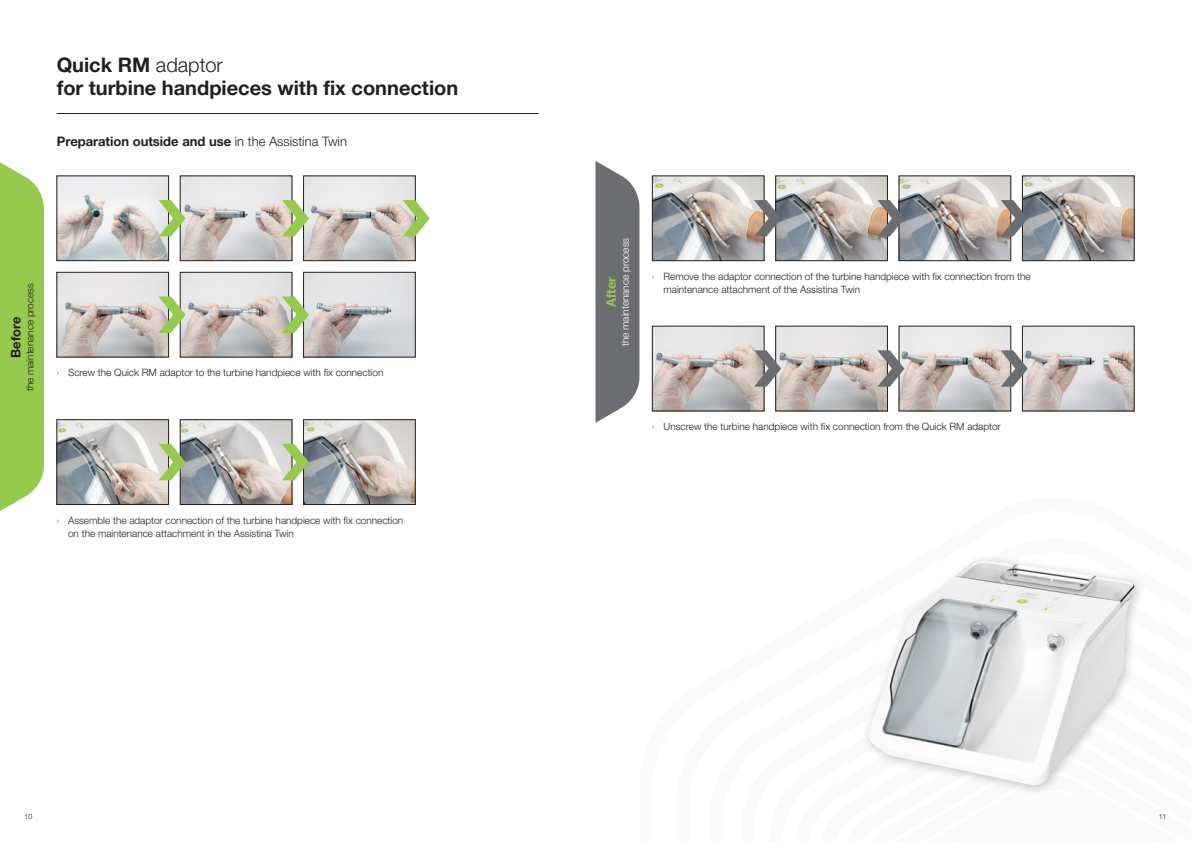
<style>
.page{position:relative;width:1191px;height:842px;background:#fff}
.page>*{position:absolute;margin:0;border:0;box-sizing:border-box;transform-origin:0 0}
.t1{font:700 20px/23px "Helvetica Neue World 75";color:#231f20}
.t2{font:700 13px "Helvetica Neue World 75";color:#231f20}
.t3{font:700 13px "Helvetica Neue World 75";color:#96ca4e}
.t4{font:10px/13px "Helvetica Neue World 45 Lt";color:#231f20}
.t5{font:10px "Helvetica Neue World 45 Lt";color:#fff}
.t6{font:7px "Helvetica Neue World 45 Lt";color:#231f20}
.s1{font-family:"Helvetica Neue World 45 Lt";font-weight:400}
.s2{font-family:"Helvetica Neue World 75";font-weight:700;color:#96ca4e}
</style>
<div class="page">
<img style="left:59px;top:178px;width:108px;height:81px">
<div style="left:57px;top:176px;width:112px;height:85px;border:1px solid #231f20"></div>
<img style="left:182px;top:178px;width:108px;height:81px">
<div style="left:180px;top:176px;width:112px;height:85px;border:1px solid #231f20"></div>
<img style="left:305px;top:178px;width:108px;height:81px">
<div style="left:303px;top:176px;width:112px;height:85px;border:1px solid #231f20"></div>
<img style="left:59px;top:274px;width:108px;height:81px">
<div style="left:57px;top:272px;width:112px;height:85px;border:1px solid #231f20"></div>
<img style="left:182px;top:274px;width:108px;height:81px">
<div style="left:180px;top:272px;width:112px;height:85px;border:1px solid #231f20"></div>
<img style="left:305px;top:274px;width:108px;height:81px">
<div style="left:303px;top:272px;width:112px;height:85px;border:1px solid #231f20"></div>
<hr style="left:57px;top:113px;width:482px;height:1px;background:#231f20">
<img style="left:59px;top:422px;width:108px;height:81px">
<div style="left:57px;top:420px;width:112px;height:85px;border:1px solid #231f20"></div>
<img style="left:182px;top:422px;width:108px;height:81px">
<div style="left:180px;top:420px;width:112px;height:85px;border:1px solid #231f20"></div>
<img style="left:305px;top:422px;width:108px;height:81px">
<div style="left:303px;top:420px;width:112px;height:85px;border:1px solid #231f20"></div>
<svg style="left:159px;top:444px;width:27px;height:36px"></svg>
<svg style="left:282px;top:444px;width:27px;height:36px"></svg>
<img style="left:654px;top:178px;width:108px;height:81px">
<div style="left:652px;top:176px;width:112px;height:85px;border:1px solid #231f20"></div>
<img style="left:777px;top:178px;width:108px;height:81px">
<div style="left:775px;top:176px;width:112px;height:85px;border:1px solid #231f20"></div>
<img style="left:901px;top:178px;width:108px;height:81px">
<div style="left:899px;top:176px;width:112px;height:85px;border:1px solid #231f20"></div>
<img style="left:1024px;top:178px;width:108px;height:81px">
<div style="left:1022px;top:176px;width:112px;height:85px;border:1px solid #231f20"></div>
<svg style="left:754px;top:200px;width:27px;height:36px"></svg>
<svg style="left:877px;top:200px;width:27px;height:36px"></svg>
<svg style="left:1000px;top:200px;width:27px;height:36px"></svg>
<img style="left:654px;top:328px;width:108px;height:81px">
<img style="left:777px;top:328px;width:108px;height:81px">
<img style="left:901px;top:328px;width:108px;height:81px">
<img style="left:1024px;top:328px;width:108px;height:81px">
<svg style="left:754px;top:350px;width:27px;height:37px"></svg>
<svg style="left:877px;top:350px;width:27px;height:37px"></svg>
<svg style="left:1000px;top:350px;width:27px;height:37px"></svg>
<svg style="left:0;top:162px;width:44px;height:349px;background:#9ece5c"></svg>
<svg style="left:159px;top:200px;width:27px;height:36px"></svg>
<svg style="left:282px;top:200px;width:27px;height:36px"></svg>
<svg style="left:282px;top:296px;width:27px;height:37px"></svg>
<svg style="left:159px;top:296px;width:27px;height:37px"></svg>
<svg style="left:403px;top:200px;width:27px;height:36px"></svg>
<div style="left:861px;top:553px;width:284px;height:243px;background:#fafafa"></div>
<img style="left:867px;top:560px;width:267px;height:226px">
<svg style="left:595px;top:161px;width:44px;height:262px;background:#7e7f81"></svg>
<h1 class="t1" style="left:57px;top:54px;width:403px">Quick RM <span class="s1">adaptor<br></span>for turbine handpieces with fix connection</h1>
<h2 class="t2" style="left:57px;top:134px;width:292px">Preparation outside and use <span class="s1">in the Assistina Twin</span></h2>
<p class="t4" style="left:23px;top:391px;width:110px;rotate:-90deg">the maintenance process</p>
<h2 class="t2" style="left:8px;top:358px;width:43px;rotate:-90deg">Before</h2>
<p class="t4" style="left:57px;top:366px;width:328px"><span class="s2">›</span> Screw the Quick RM adaptor to the turbine handpiece with fix connection</p>
<p class="t4" style="left:68px;top:514px;width:337px;text-indent:-11px"><span class="s2">›</span> Assemble the adaptor connection of the turbine handpiece with fix connection on the maintenance attachment in the Assistina Twin</p>
<p class="t5" style="left:619px;top:346px;width:110px;rotate:-90deg">the maintenance process</p>
<h2 class="t3" style="left:604px;top:307px;width:32px;rotate:-90deg">After</h2>
<p class="t4" style="left:663px;top:270px;width:369px;text-indent:-11px"><span class="s2">›</span> Remove the adaptor connection of the turbine handpiece with fix connection from the maintenance attachment of the Assistina Twin</p>
<p class="t4" style="left:652px;top:420px;width:350px"><span class="s2">›</span> Unscrew the turbine handpiece with fix connection from the Quick RM adaptor</p>
<p class="t6" style="left:24px;top:812px;width:9px">10</p>
<p class="t6" style="left:1158px;top:812px;width:9px">11</p>
</div>
